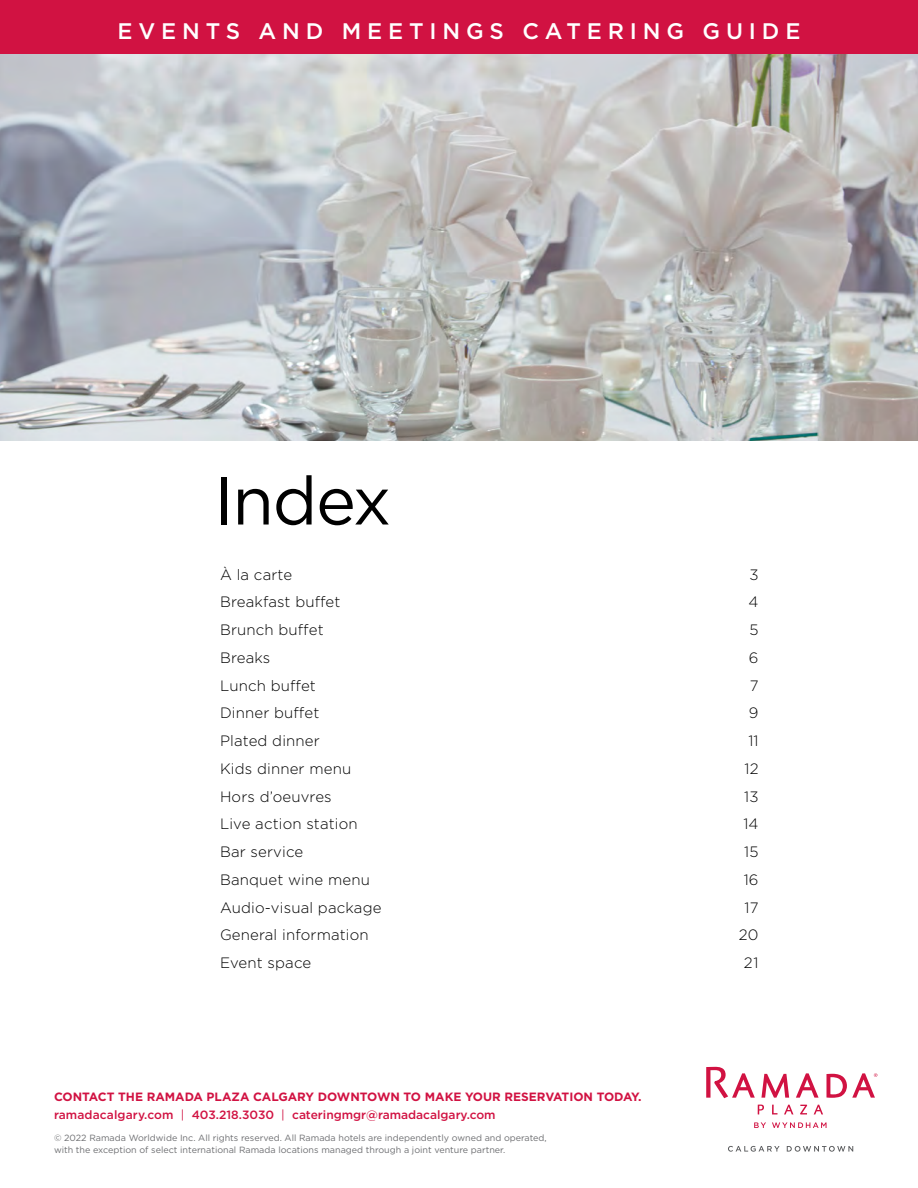
<style>
.page{position:relative;width:918px;height:1188px;background:#fff}
.page>*{position:absolute;margin:0;border:0;box-sizing:border-box;transform-origin:0 0}
.t1{font:67.5px "Gotham";letter-spacing:-.02em;color:#000}
.t2{font:500 22.5px "Gotham";letter-spacing:.26em;color:#fff}
.t3{font:300 15px "Gotham";letter-spacing:.01em;color:#000}
.t4{font:700 12px/18px "Gotham";color:#d11242}
.t5{font:9px/12px "Gotham";color:#6d6e71}
.s1{font-weight:500}
.s2{font-weight:400}
</style>
<div class="page">
<div style="left:0;top:0;width:918px;height:54px;background:#d11242"></div>
<svg style="left:706px;top:1067px;width:171px;height:61px"></svg>
<svg style="left:728px;top:1146px;width:52px;height:6px"></svg>
<svg style="left:787px;top:1146px;width:66px;height:6px"></svg>
<img style="left:0;top:54px;width:918px;height:387px">
<h2 class="t2" style="left:118px;top:16px;width:684px">EVENTS AND MEETINGS CATERING GUIDE</h2>
<h1 class="t1" style="left:214px;top:457px;width:179px">Index</h1>
<p class="t3" style="left:220px;top:565px;width:74px">À la carte</p>
<p class="t3" style="left:749px;top:565px;width:11px">3</p>
<p class="t3" style="left:220px;top:593px;width:122px">Breakfast buffet</p>
<p class="t3" style="left:749px;top:593px;width:11px">4</p>
<p class="t3" style="left:220px;top:620px;width:105px">Brunch buffet</p>
<p class="t3" style="left:749px;top:620px;width:11px">5</p>
<p class="t3" style="left:220px;top:648px;width:52px">Breaks</p>
<p class="t3" style="left:749px;top:648px;width:11px">6</p>
<p class="t3" style="left:220px;top:676px;width:97px">Lunch buffet</p>
<p class="t3" style="left:750px;top:676px;width:10px">7</p>
<p class="t3" style="left:220px;top:704px;width:101px">Dinner buffet</p>
<p class="t3" style="left:749px;top:704px;width:11px">9</p>
<p class="t3" style="left:220px;top:731px;width:101px">Plated dinner</p>
<p class="t3" style="left:748px;top:731px;width:12px">11</p>
<p class="t3" style="left:220px;top:759px;width:133px">Kids dinner menu</p>
<p class="t3" style="left:745px;top:759px;width:16px">12</p>
<p class="t3" style="left:220px;top:787px;width:113px">Hors d’oeuvres</p>
<p class="t3" style="left:744px;top:787px;width:16px">13</p>
<p class="t3" style="left:220px;top:815px;width:139px">Live action station</p>
<p class="t3" style="left:743px;top:815px;width:17px">14</p>
<p class="t3" style="left:220px;top:842px;width:85px">Bar service</p>
<p class="t3" style="left:744px;top:842px;width:16px">15</p>
<p class="t3" style="left:220px;top:870px;width:151px">Banquet wine menu</p>
<p class="t3" style="left:744px;top:870px;width:16px">16</p>
<p class="t3" style="left:220px;top:898px;width:163px">Audio-visual package</p>
<p class="t3" style="left:745px;top:898px;width:15px">17</p>
<p class="t3" style="left:220px;top:926px;width:150px">General information</p>
<p class="t3" style="left:739px;top:926px;width:21px">20</p>
<p class="t3" style="left:220px;top:953px;width:93px">Event space</p>
<p class="t3" style="left:744px;top:953px;width:16px">21</p>
<p class="t4" style="left:54px;top:1087px;width:589px">CONTACT THE RAMADA PLAZA CALGARY DOWNTOWN TO MAKE YOUR RESERVATION TODAY. <span class="s1">ramadacalgary.com</span> <span class="s2">|</span> <span class="s1">403.218.3030</span> <span class="s2">|</span> <span class="s1">cateringmgr@ramadacalgary.com</span></p>
<p class="t5" style="left:54px;top:1132px;width:494px">© 2022 Ramada Worldwide Inc. All rights reserved. All Ramada hotels are independently owned and operated, with the exception of select international Ramada locations managed through a joint venture partner.</p>
</div>
